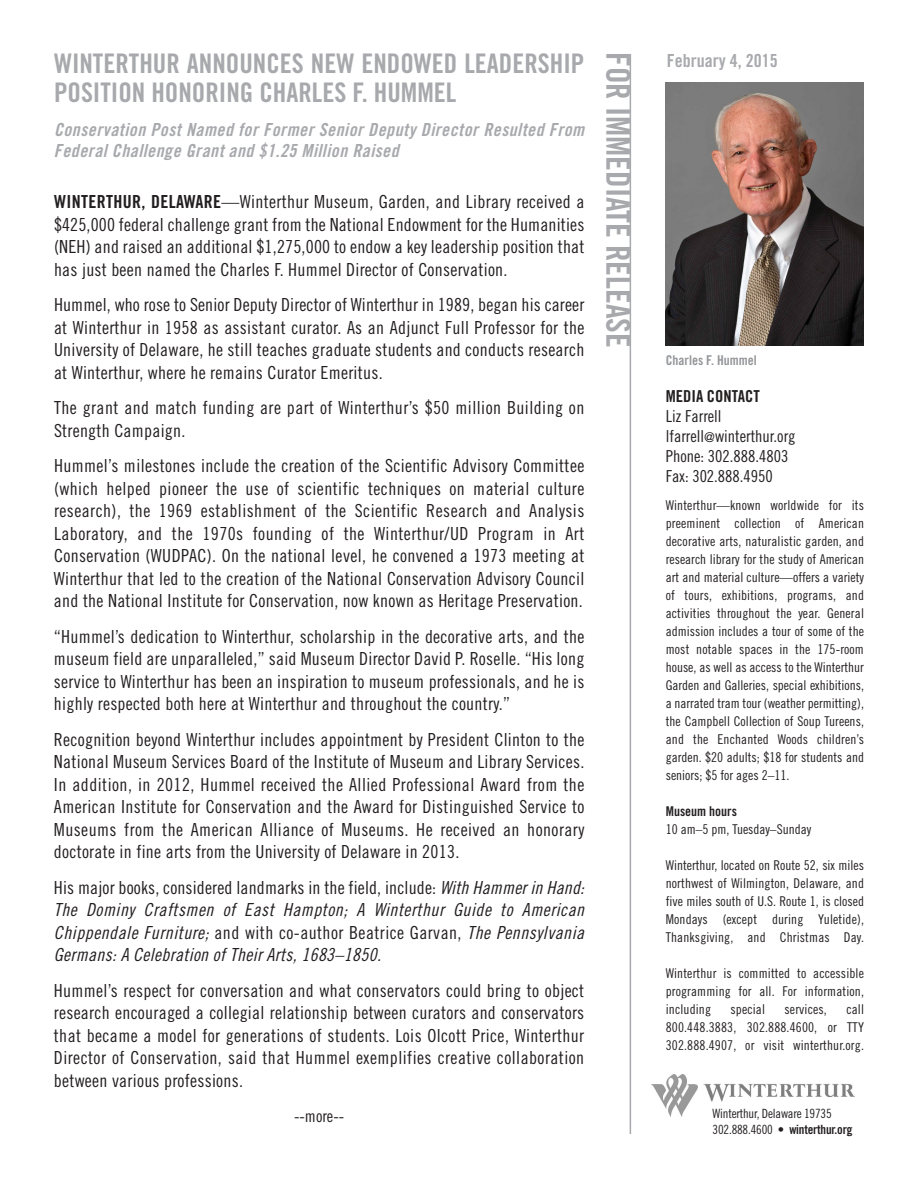
<style>
.page{position:relative;width:918px;height:1188px;background:#fff}
.page>*{position:absolute;margin:0;border:0;box-sizing:border-box;transform-origin:0 0}
.t1{font:33px "Trade Gothic Bold Cond Twenty";color:#a8a9ad}
.t2{font:27px/28.5px "Trade Gothic Bold Cond Twenty";color:#a8a9ad}
.t3{font:18px/22.5px "Trade Gothic Cond Eighteen";letter-spacing:.015em;color:#231f20;text-align:justify}
.t4{font:18px/22.5px "Trade Gothic Cond Eighteen Obl";letter-spacing:.02em;color:#231f20;text-align:justify}
.t5{font:18px/21px "Trade Gothic Bold Cond Twenty Obl";letter-spacing:.03em;color:#a8a9ad}
.t6{font:18px "Trade Gothic Bold Cond Twenty";color:#a8a9ad}
.t7{font:16.5px/19.8px "Trade Gothic Cond Eighteen";color:#231f20}
.t8{font:16.5px "Trade Gothic Bold Cond Twenty";color:#231f20}
.t9{font:13.5px/18px "Trade Gothic Cond Eighteen";letter-spacing:.01em;color:#231f20;text-align:justify}
.t10{font:13.5px "Trade Gothic Bold Cond Twenty";color:#939598}
.t11{font:13.5px "Trade Gothic Bold Cond Twenty";color:#231f20}
.t12{font:12.75px "Trade Gothic Bold Cond Twenty";letter-spacing:-.015em;color:#231f20}
.t13{font:12.75px "Trade Gothic Cond Eighteen";letter-spacing:-.015em;color:#231f20}
.s1{font-family:"Trade Gothic Bold Cond Twenty"}
.s2{font-family:"Trade Gothic Cond Eighteen Obl"}
.s3{font-family:"Trade Gothic Cond Eighteen"}
.s4{font-size:13.5px}
</style>
<div class="page">
<hr style="left:630px;top:54px;width:1px;height:1080px;background:#a8a9ad">
<img style="left:703px;top:1084px;width:151px;height:18px">
<img style="left:651px;top:1074px;width:47px;height:42px">
<img style="left:666px;top:82px;width:198px;height:264px">
<h2 class="t2" style="left:54px;top:52px;width:532px">WINTERTHUR ANNOUNCES NEW ENDOWED LEADERSHIP<br>POSITION HONORING CHARLES F. HUMMEL</h2>
<p class="t5" style="left:54px;top:120px;width:532px">Conservation Post Named for Former Senior Deputy Director Resulted From<br>Federal Challenge Grant and $1.25 Million Raised</p>
<p class="t3" style="left:54px;top:192px;width:532px"><span class="s1">WINTERTHUR, DELAWARE</span>—Winterthur Museum, Garden, and Library received a $425,000 federal challenge grant from the National Endowment for the Humanities (NEH) and raised an additional $1,275,000 to endow a key leadership position that has just been named the Charles F. Hummel Director of Conservation.</p>
<p class="t3" style="left:54px;top:295px;width:532px">Hummel, who rose to Senior Deputy Director of Winterthur in 1989, began his career at Winterthur in 1958 as assistant curator. As an Adjunct Full Professor for the University of Delaware, he still teaches graduate students and conducts research at Winterthur, where he remains Curator Emeritus.</p>
<p class="t3" style="left:54px;top:398px;width:532px">The grant and match funding are part of Winterthur’s $50 million Building on<br>Strength Campaign.</p>
<p class="t3" style="left:54px;top:456px;width:532px">Hummel’s milestones include the creation of the Scientific Advisory Committee (which helped pioneer the use of scientific techniques on material culture research), the 1969 establishment of the Scientific Research and Analysis Laboratory, and the 1970s founding of the Winterthur/UD Program in Art Conservation (WUDPAC). On the national level, he convened a 1973 meeting at Winterthur that led to the creation of the National Conservation Advisory Council and the National Institute for Conservation, now known as Heritage Preservation.</p>
<p class="t3" style="left:54px;top:626px;width:532px">“Hummel’s dedication to Winterthur, scholarship in the decorative arts, and the museum field are unparalleled,” said Museum Director David P. Roselle. “His long service to Winterthur has been an inspiration to museum professionals, and he is highly respected both here at Winterthur and throughout the country.”</p>
<p class="t3" style="left:54px;top:729px;width:532px">Recognition beyond Winterthur includes appointment by President Clinton to the National Museum Services Board of the Institute of Museum and Library Services.<br>In addition, in 2012, Hummel received the Allied Professional Award from the American Institute for Conservation and the Award for Distinguished Service to Museums from the American Alliance of Museums. He received an honorary doctorate in fine arts from the University of Delaware in 2013.</p>
<p class="t3" style="left:54px;top:877px;width:532px">His major books, considered landmarks in the field, include: <span class="s2">With Hammer in Hand:</span></p>
<p class="t4" style="left:54px;top:900px;width:532px">The Dominy Craftsmen of East Hampton; A Winterthur Guide to American Chippendale Furniture; <span class="s3">and with co-author Beatrice Garvan,</span> The Pennsylvania Germans: A Celebration of Their Arts, 1683–1850.</p>
<p class="t3" style="left:54px;top:980px;width:532px">Hummel’s respect for conversation and what conservators could bring to object research encouraged a collegial relationship between curators and conservators that became a model for generations of students. Lois Olcott Price, Winterthur Director of Conservation, said that Hummel exemplifies creative collaboration between various professions.</p>
<p class="t7" style="left:294px;top:1108px;width:52px">--more--</p>
<h1 class="t1" style="left:630px;top:52px;width:297px;rotate:90deg">FOR IMMEDIATE RELEASE</h1>
<p class="t6" style="left:667px;top:54px;width:112px">February 4, 2015</p>
<p class="t10" style="left:666px;top:355px;width:92px">Charles F. Hummel</p>
<p class="t8" style="left:666px;top:390px;width:96px">MEDIA CONTACT</p>
<p class="t7" style="left:666px;top:408px;width:131px">Liz Farrell lfarrell<span class="s4">@</span>winterthur.org<br>Phone: 302.888.4803<br>Fax: 302.888.4950</p>
<p class="t9" style="left:666px;top:497px;width:200px">Winterthur—known worldwide for its preeminent collection of American decorative arts, naturalistic garden, and research library for the study of American art and material culture—offers a variety of tours, exhibitions, programs, and activities throughout the year. General admission includes a tour of some of the most notable spaces in the 175-room house, as well as access to the Winterthur Garden and Galleries, special exhibitions, a narrated tram tour (weather permitting), the Campbell Collection of Soup Tureens, and the Enchanted Woods children’s garden. $20 adults; $18 for students and seniors; $5 for ages 2–11.</p>
<p class="t11" style="left:666px;top:806px;width:73px">Museum hours</p>
<p class="t9" style="left:666px;top:821px;width:147px">10 am–5 pm, Tuesday–Sunday</p>
<p class="t9" style="left:666px;top:857px;width:200px">Winterthur, located on Route 52, six miles northwest of Wilmington, Delaware, and five miles south of U.S. Route 1, is closed Mondays (except during Yuletide), Thanksgiving, and Christmas Day.</p>
<p class="t9" style="left:666px;top:965px;width:200px">Winterthur is committed to accessible programming for all. For information, including</p>
<p class="t9" style="left:666px;top:1001px;width:200px;text-indent:181px">call 800.448.3883, 302.888.4600, or TTY 302.888.4907, or visit winterthur.org.</p>
<p class="t9" style="left:731px;top:1001px;width:36px">special</p>
<p class="t9" style="left:785px;top:1001px;width:44px">services,</p>
<p class="t13" style="left:713px;top:1109px;width:121px">Winterthur, Delaware 19735</p>
<p class="t12" style="left:713px;top:1124px;width:141px"><span class="s3">302.888.4600 •</span> winterthur.org</p>
</div>
